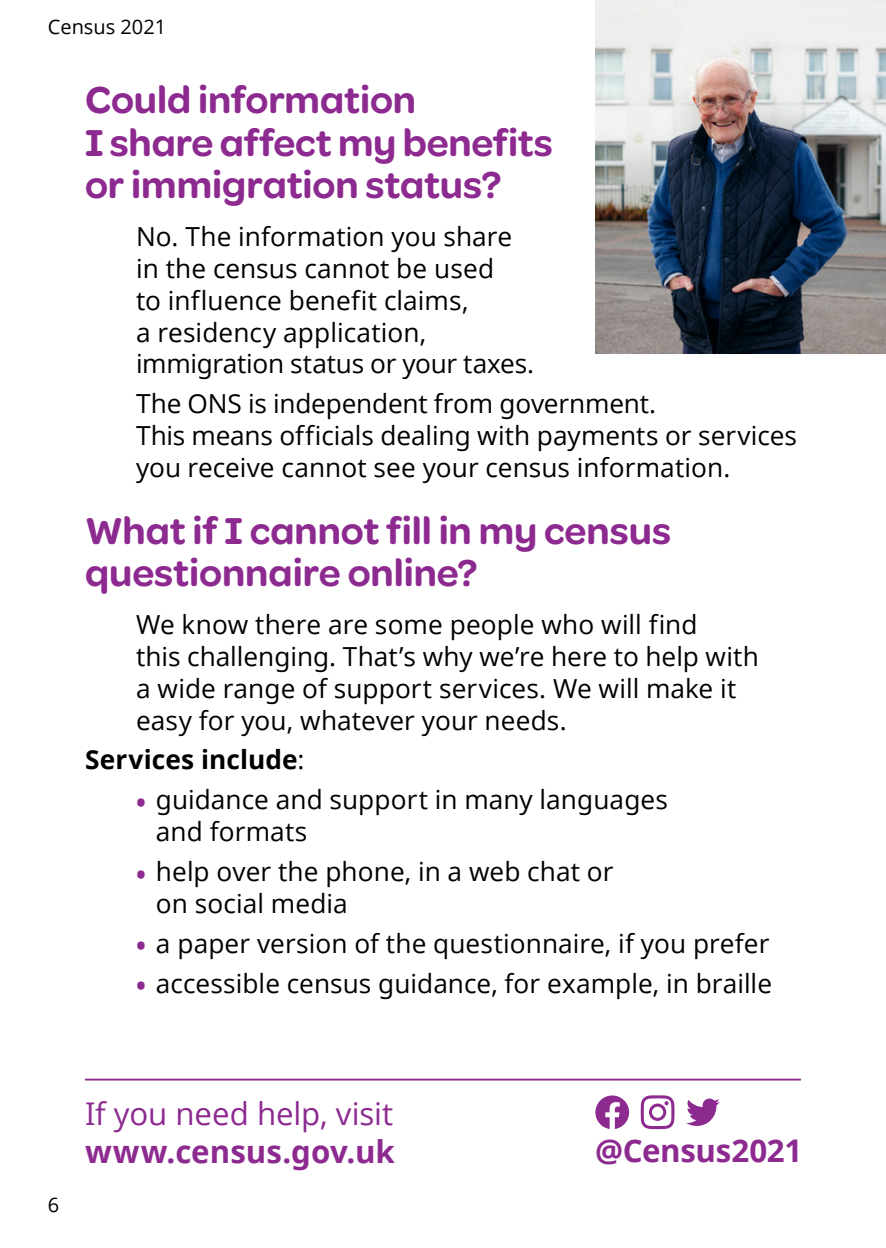
<style>
.page{position:relative;width:886px;height:1248px;background:#fff}
.page>*{position:absolute;margin:0;border:0;box-sizing:border-box;transform-origin:0 0}
.PDF_H2-1{font:600 40px/42.5px "Omnes";color:#8d2a90}
.C2A{font:700 31.25px "Open Sans";letter-spacing:-.005em;color:#8d2a90}
.C2A-2{font:31.25px "Open Sans";letter-spacing:-.005em;color:#8d2a90}
.Body{font:26.25px/31.8px "Open Sans";color:#000}
.Body-2{font:700 26.25px "Open Sans";letter-spacing:.005em;color:#000}
.t1{font:20px "Open Sans";color:#000}
.s1{font-weight:400}
.s2{font-weight:700;color:#8d2a90}
</style>
<div class="page">
<img style="left:595px;top:0;width:291px;height:353px">
<hr style="left:85px;top:1078px;width:716px;height:2px;background:#8d2a90">
<svg style="left:595px;top:1095px;width:34px;height:33px"></svg>
<svg style="left:686px;top:1098px;width:34px;height:27px"></svg>
<svg style="left:641px;top:1095px;width:33px;height:33px"></svg>
<p class="t1" style="left:48px;top:13px;width:120px">Census 2021</p>
<h2 class="PDF_H2-1" style="left:85px;top:76px;width:469px">Could information<br>I share affect my benefits or immigration status?</h2>
<p class="Body" style="left:136px;top:220px;width:399px">No. The information you share in the census cannot be used<br>to influence benefit claims,<br>a residency application, immigration status or your taxes.</p>
<p class="Body" style="left:136px;top:387px;width:662px">The ONS is independent from government.<br>This means officials dealing with payments or services you receive cannot see your census information.</p>
<h2 class="PDF_H2-1" style="left:85px;top:506px;width:588px">What if I cannot fill in my census questionnaire online?</h2>
<p class="Body" style="left:136px;top:608px;width:624px">We know there are some people who will find<br>this challenging. That’s why we’re here to help with a wide range of support services. We will make it easy for you, whatever your needs.</p>
<p class="Body-2" style="left:85px;top:741px;width:221px">Services include<span class="s1">:</span></p>
<p class="Body" style="left:156px;top:783px;width:514px;text-indent:-20px"><span class="s2">•</span> guidance and support in many languages and formats</p>
<p class="Body" style="left:156px;top:854px;width:459px;text-indent:-20px"><span class="s2">•</span> help over the phone, in a web chat or on social media</p>
<p class="Body" style="left:136px;top:926px;width:635px"><span class="s2">•</span> a paper version of the questionnaire, if you prefer</p>
<p class="Body" style="left:136px;top:966px;width:637px"><span class="s2">•</span> accessible census guidance, for example, in braille</p>
<p class="t1" style="left:48px;top:1190px;width:13px">6</p>
<p class="C2A-2" style="left:85px;top:1092px;width:310px">If you need help, visit</p>
<p class="C2A" style="left:85px;top:1129px;width:311px">www.census.gov.uk</p>
<p class="C2A" style="left:595px;top:1128px;width:209px">@Census2021</p>
</div>
